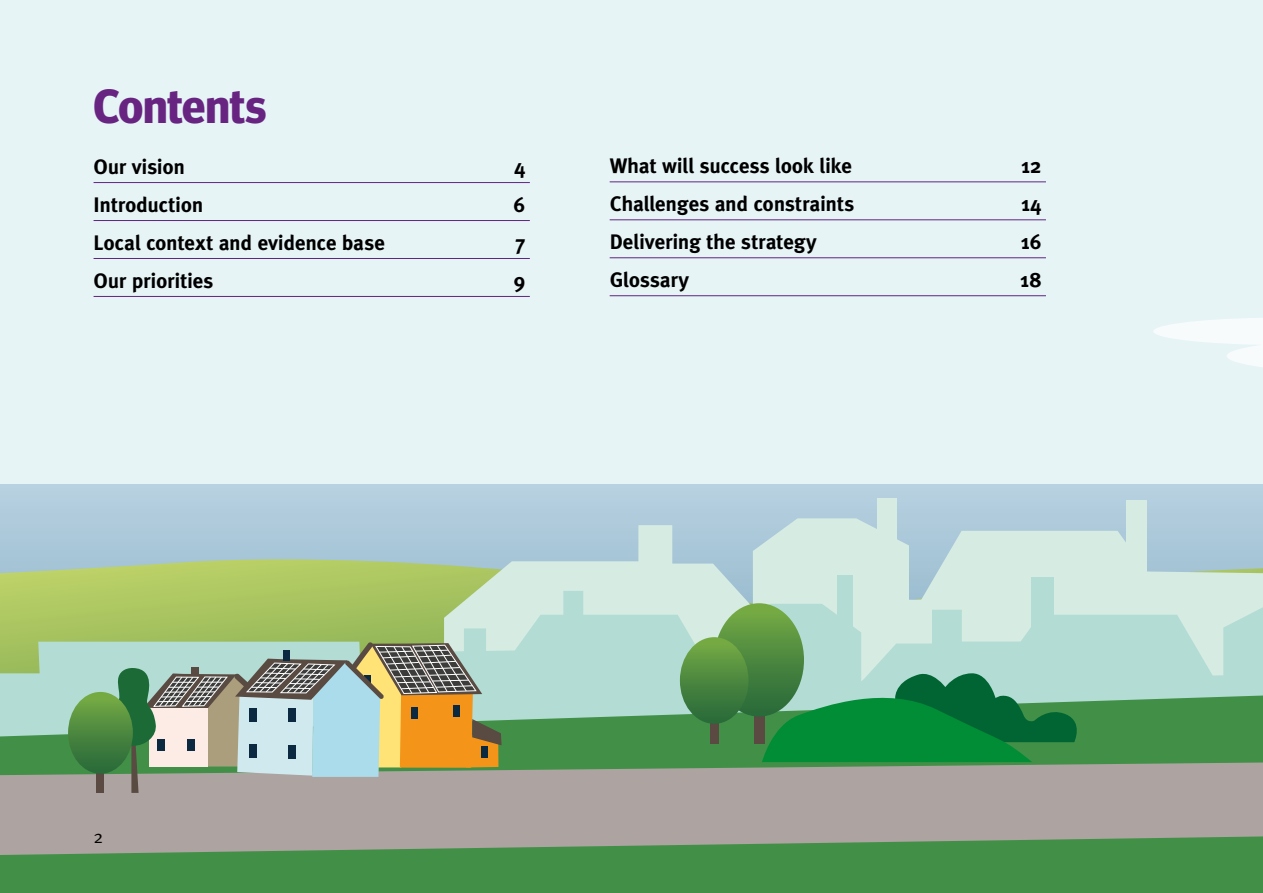
<style>
.page{position:relative;width:1263px;height:893px;background:#e7f4f6}
.page>*{position:absolute;margin:0;border:0;box-sizing:border-box;transform-origin:0 0}
.t1{font:700 48px "Meta Headline Pro";letter-spacing:-.005em;color:#682481}
.t2{font:700 21px "Meta Pro";letter-spacing:-.02em;color:#000}
.t3{font:18px "Meta Pro Norm";color:#000}
</style>
<div class="page">
<div style="left:0;top:484px;width:1263px;height:353px;background:#b2cddd"></div>
<svg style="left:1153px;top:318px;width:110px;height:49px"></svg>
<svg style="left:0;top:559px;width:444px;height:32px;background:#b1ca75"></svg>
<svg style="left:444px;top:518px;width:819px;height:89px;fill:#d6ebe2"></svg>
<svg style="left:1133px;top:607px;width:130px;height:88px;fill:#b3dcd4"></svg>
<div style="left:837px;top:575px;width:16px;height:56px;background:#b3dcd4"></div>
<div style="left:1032px;top:578px;width:22px;height:53px;background:#b3dcd4"></div>
<div style="left:877px;top:498px;width:20px;height:53px;background:#d6ebe2"></div>
<div style="left:1127px;top:500px;width:20px;height:71px;background:#d6ebe2"></div>
<svg style="left:0;top:591px;width:1133px;height:104px"></svg>
<svg style="left:0;top:695px;width:1263px;height:198px;background:#4c9754"></svg>
<svg style="left:0;top:762px;width:1263px;height:93px;background:#9ca093"></svg>
<svg style="left:680px;top:603px;width:404px;height:159px"></svg>
<svg style="left:68px;top:642px;width:434px;height:151px"></svg>
<hr style="left:94px;top:182px;width:436px;height:1px;background:#5e2483">
<hr style="left:94px;top:220px;width:436px;height:1px;background:#5e2483">
<hr style="left:94px;top:258px;width:436px;height:1px;background:#5e2483">
<hr style="left:94px;top:296px;width:436px;height:1px;background:#5e2483">
<hr style="left:610px;top:182px;width:436px;height:1px;background:#5e2483">
<hr style="left:610px;top:220px;width:436px;height:1px;background:#5e2483">
<hr style="left:610px;top:258px;width:436px;height:1px;background:#5e2483">
<hr style="left:610px;top:295px;width:436px;height:1px;background:#5e2483">
<p class="t1" style="left:94px;top:69px;width:174px">Contents</p>
<p class="t2" style="left:94px;top:150px;width:93px">Our vision</p>
<p class="t2" style="left:514px;top:150px;width:13px">4</p>
<p class="t2" style="left:94px;top:188px;width:111px">Introduction</p>
<p class="t2" style="left:513px;top:188px;width:14px">6</p>
<p class="t2" style="left:94px;top:226px;width:293px">Local context and evidence base</p>
<p class="t2" style="left:515px;top:226px;width:12px">7</p>
<p class="t2" style="left:94px;top:264px;width:122px">Our priorities</p>
<p class="t2" style="left:514px;top:264px;width:13px">9</p>
<p class="t2" style="left:610px;top:149px;width:244px">What will success look like</p>
<p class="t2" style="left:1021px;top:149px;width:22px">12</p>
<p class="t2" style="left:610px;top:187px;width:246px">Challenges and constraints</p>
<p class="t2" style="left:1021px;top:187px;width:22px">14</p>
<p class="t2" style="left:610px;top:225px;width:209px">Delivering the strategy</p>
<p class="t2" style="left:1021px;top:225px;width:22px">16</p>
<p class="t2" style="left:610px;top:263px;width:81px">Glossary</p>
<p class="t2" style="left:1020px;top:263px;width:23px">18</p>
<p class="t3" style="left:94px;top:823px;width:11px">2</p>
</div>
